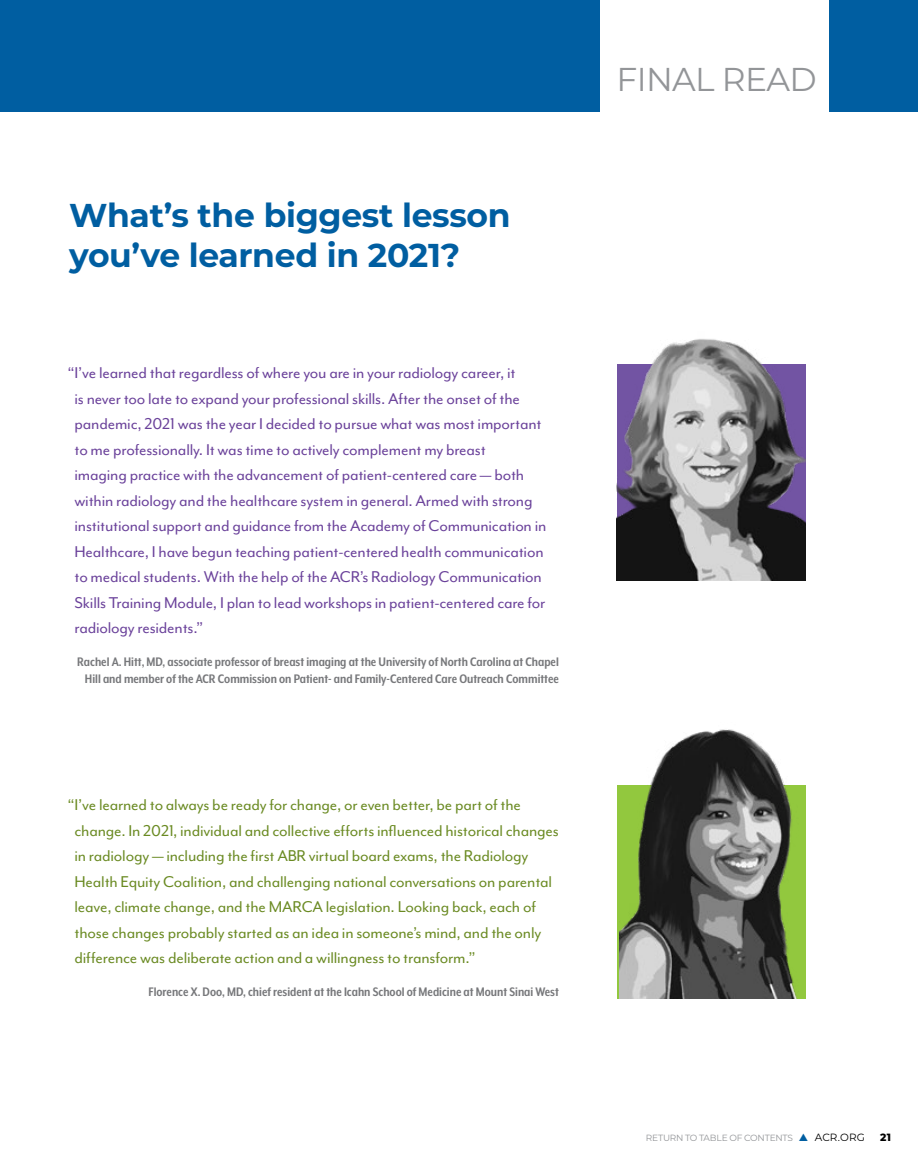
<style>
.page{position:relative;width:918px;height:1175px;background:#fff}
.page>*{position:absolute;margin:0;border:0;box-sizing:border-box;transform-origin:0 0}
.t1{font:700 33px/40.5px "Montserrat";letter-spacing:-.01em;color:#005ea1}
.t2{font:33px "Montserrat";letter-spacing:-.02em;color:#939598}
.t3{font:18px/25.5px "Mr Eaves Mod OT";letter-spacing:-.01em;color:#6a419a}
.t4{font:18px/25.5px "Mr Eaves Mod OT";letter-spacing:-.01em;color:#6a8a22}
.t5{font:700 14.25px/16.5px "Mr Eaves XL Mod Nar OT";color:#77787b;text-align:center}
.t6{font:800 10.5px "Montserrat";color:#000}
.t7{font:9px "Montserrat";letter-spacing:-.02em;color:#939598}
.s1{color:#005ea1}
.s2{font-size:10.5px;color:#000}
</style>
<div class="page">
<div style="left:0;top:0;width:918px;height:111px;background:#005ea1"></div>
<div style="left:600px;top:0;width:229px;height:124px;background:#fff"></div>
<img style="left:617px;top:339px;width:189px;height:241px">
<img style="left:619px;top:729px;width:187px;height:269px">
<h1 class="t1" style="left:69px;top:193px;width:443px">What’s the biggest lesson you’ve learned in 2021?</h1>
<p class="t3" style="left:75px;top:360px;width:473px;text-indent:-7px">“I’ve learned that regardless of where you are in your radiology career, it<br>is never too late to expand your professional skills. After the onset of the pandemic, 2021 was the year I decided to pursue what was most important to me professionally. It was time to actively complement my breast<br>imaging practice with the advancement of patient-centered care — both within radiology and the healthcare system in general. Armed with strong institutional support and guidance from the Academy of Communication in Healthcare, I have begun teaching patient-centered health communication to medical students. With the help of the ACR’s Radiology Communication Skills Training Module, I plan to lead workshops in patient-centered care for radiology residents.”</p>
<p class="t5" style="left:77px;top:653px;width:483px">Rachel A. Hitt, MD, associate professor of breast imaging at the University of North Carolina at Chapel<br>Hill and member of the ACR Commission on Patient- and Family-Centered Care Outreach Committee</p>
<p class="t4" style="left:75px;top:792px;width:486px;text-indent:-7px">“I’ve learned to always be ready for change, or even better, be part of the change. In 2021, individual and collective efforts influenced historical changes in radiology — including the first ABR virtual board exams, the Radiology Health Equity Coalition, and challenging national conversations on parental leave, climate change, and the MARCA legislation. Looking back, each of those changes probably started as an idea in someone’s mind, and the only difference was deliberate action and a willingness to transform.”</p>
<p class="t5" style="left:149px;top:983px;width:412px">Florence X. Doo, MD, chief resident at the Icahn School of Medicine at Mount Sinai West</p>
<h1 class="t2" style="left:617px;top:57px;width:202px">FINAL READ</h1>
<p class="t7" style="left:646px;top:1131px;width:221px">RETURN TO TABLE OF CONTENTS <span class="s1">▲</span> <span class="s2">ACR.ORG</span></p>
<p class="t6" style="left:880px;top:1129px;width:12px">21</p>
</div>
